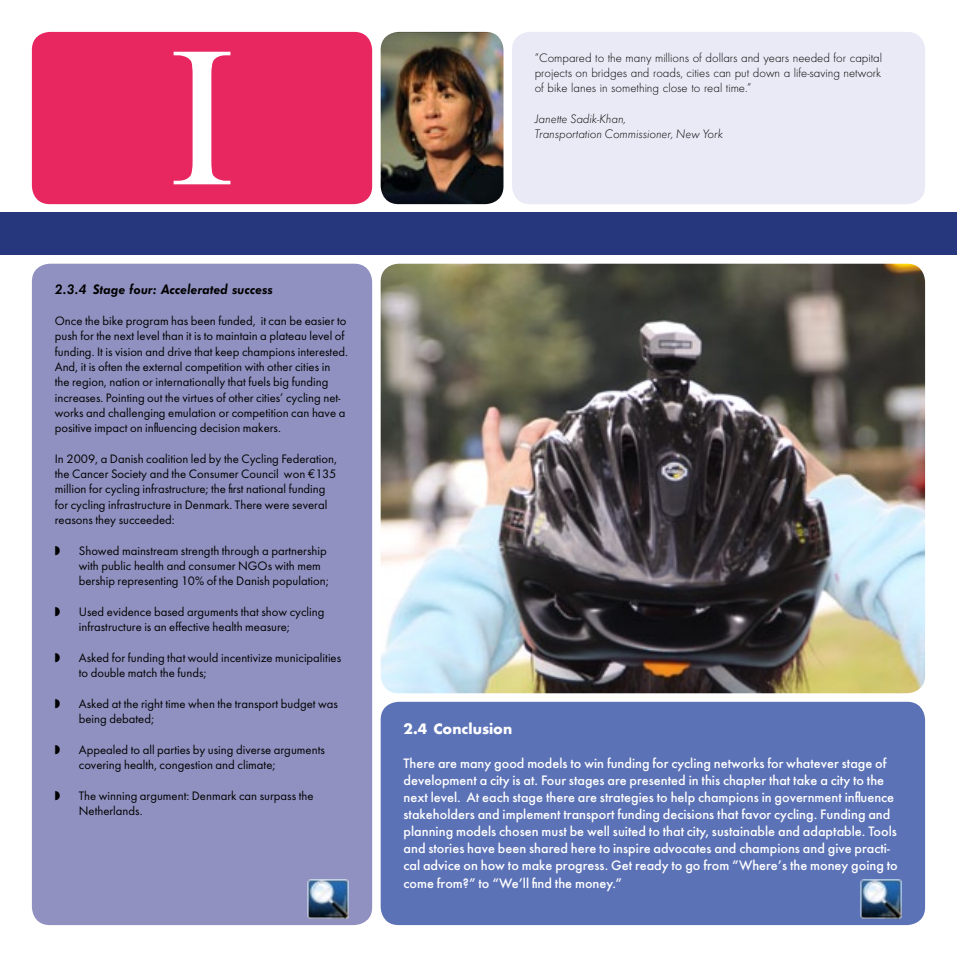
<style>
.page{position:relative;width:957px;height:957px;background:#fff}
.page>*{position:absolute;margin:0;border:0;box-sizing:border-box;transform-origin:0 0}
.t1{font:15.75px "Futura Bld";color:#fff}
.t2{font:14.25px/17.1px "Futura Mdm";color:#fff}
.t3{font:14.25px "Futura Dem Bld Itl";color:#000}
.t4{font:12.75px/15.3px "Futura";color:#000}
.t5{font:12.75px/15.3px "Futura Lgt";color:#000}
.t6{font:12.75px "Futura Lgt Itl";color:#000}
.s1{font-family:"Euro Mono"}
</style>
<div class="page">
<img style="left:381px;top:264px;width:544px;height:429px">
<div style="left:0;top:213px;width:957px;height:42px;background:#27377d"></div>
<div style="left:32px;top:32px;width:340px;height:172px;background:#e82660;border-radius:18px"></div>
<svg style="left:174px;top:52px;width:56px;height:132px"></svg>
<div style="left:32px;top:264px;width:340px;height:661px;background:#9091c0;border-radius:18px"></div>
<div style="left:381px;top:702px;width:544px;height:223px;background:#5c72b7;border-radius:18px"></div>
<div style="left:512px;top:32px;width:413px;height:172px;background:#e9eaf5;border-radius:18px"></div>
<img style="left:381px;top:32px;width:122px;height:172px">
<img style="left:307px;top:879px;width:42px;height:39px">
<img style="left:860px;top:879px;width:41px;height:39px">
<p class="t5" style="left:535px;top:51px;width:349px">“Compared to the many millions of dollars and years needed for capital projects on bridges and roads, cities can put down a life-saving network</p>
<p class="t5" style="left:535px;top:81px;width:218px">of bike lanes in something close to real time.”</p>
<p class="t6" style="left:535px;top:110px;width:93px">Janette Sadik-Khan,</p>
<p class="t6" style="left:535px;top:125px;width:190px">Transportation Commissioner, New York</p>
<p class="t3" style="left:55px;top:280px;width:220px">2.3.4 Stage four: Accelerated success</p>
<p class="t4" style="left:55px;top:314px;width:295px">Once the bike program has been funded, it can be easier to push for the next level than it is to maintain a plateau level of funding. It is vision and drive that keep champions interested.<br>And, it is often the external competition with other cities in the region, nation or internationally that fuels big funding increases. Pointing out the virtues of other cities’ cycling net&shy;works and challenging emulation or competition can have a positive impact on influencing decision makers.</p>
<p class="t4" style="left:55px;top:452px;width:284px">In 2009, a Danish coalition led by the Cycling Federation, the Cancer Society and the Consumer Council won <span class="s1">w</span>135 million for cycling infrastructure; the first national funding for cycling infrastructure in Denmark. There were several reasons they succeeded:</p>
<p class="t4" style="left:79px;top:544px;width:251px">Showed mainstream strength through a partnership with public health and consumer NGOs with mem bership representing 10% of the Danish population;</p>
<p class="t4" style="left:79px;top:605px;width:247px">Used evidence based arguments that show cycling infrastructure is an effective health measure;</p>
<p class="t4" style="left:79px;top:651px;width:264px">Asked for funding that would incentivize municipalities to double match the funds;</p>
<p class="t4" style="left:79px;top:697px;width:261px">Asked at the right time when the transport budget was being debated;</p>
<p class="t4" style="left:79px;top:743px;width:248px">Appealed to all parties by using diverse arguments covering health, congestion and climate;</p>
<p class="t4" style="left:79px;top:788px;width:236px">The winning argument: Denmark can surpass the</p>
<p class="t4" style="left:79px;top:804px;width:65px">Netherlands.</p>
<p class="t1" style="left:403px;top:718px;width:110px">2.4 Conclusion</p>
<p class="t2" style="left:403px;top:755px;width:496px">There are many good models to win funding for cycling networks for whatever stage of development a city is at. Four stages are presented in this chapter that take a city to the next level. At each stage there are strategies to help champions in government influence stakeholders and implement transport funding decisions that favor cycling. Funding and planning models chosen must be well suited to that city, sustainable and adaptable. Tools and stories have been shared here to inspire advocates and champions and give practi&shy;cal advice on how to make progress. Get ready to go from “Where’s the money going to come from?” to “We’ll find the money.”</p>
</div>
